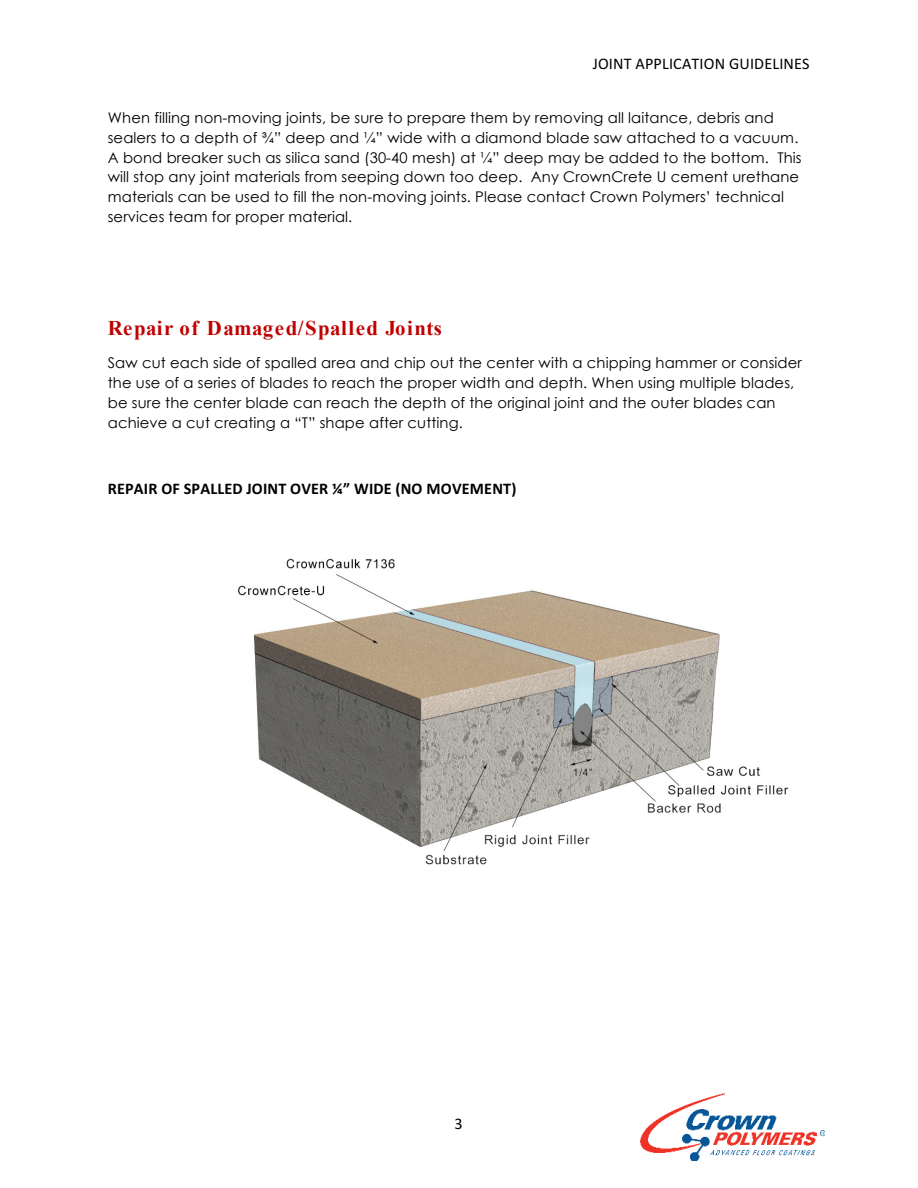
<style>
.page{position:relative;width:918px;height:1188px;background:#fff}
.page>*{position:absolute;margin:0;border:0;box-sizing:border-box;transform-origin:0 0}
.t1{font:700 20.85px "Times New Roman";letter-spacing:.075em;color:#c00000}
.t2{font:700 16.2px "Calibri";letter-spacing:.01em;color:#000}
.t3{font:16.2px "Calibri";letter-spacing:.01em;color:#000}
.t4{font:14.7px/19.8px "Century Gothic";letter-spacing:.01em;color:#000}
</style>
<div class="page">
<img style="left:640px;top:1094px;width:184px;height:66px">
<img style="left:238px;top:558px;width:551px;height:307px">
<p class="t3" style="left:593px;top:58px;width:218px">JOINT APPLICATION GUIDELINES</p>
<p class="t4" style="left:108px;top:109px;width:695px">When filling non-moving joints, be sure to prepare them by removing all laitance, debris and sealers to a depth of ¾” deep and ¼” wide with a diamond blade saw attached to a vacuum.<br>A bond breaker such as silica sand (30-40 mesh) at ¼” deep may be added to the bottom. This will stop any joint materials from seeping down too deep. Any CrownCrete U cement urethane materials can be used to fill the non-moving joints. Please contact Crown Polymers’ technical services team for proper material.</p>
<h1 class="t1" style="left:108px;top:321px;width:336px">Repair of Damaged/Spalled Joints</h1>
<p class="t4" style="left:108px;top:354px;width:696px">Saw cut each side of spalled area and chip out the center with a chipping hammer or consider the use of a series of blades to reach the proper width and depth. When using multiple blades, be sure the center blade can reach the depth of the original joint and the outer blades can achieve a cut creating a “T” shape after cutting.</p>
<p class="t2" style="left:108px;top:483px;width:410px">REPAIR OF SPALLED JOINT OVER ¼” WIDE (NO MOVEMENT)</p>
<p class="t3" style="left:454px;top:1118px;width:10px">3</p>
</div>
